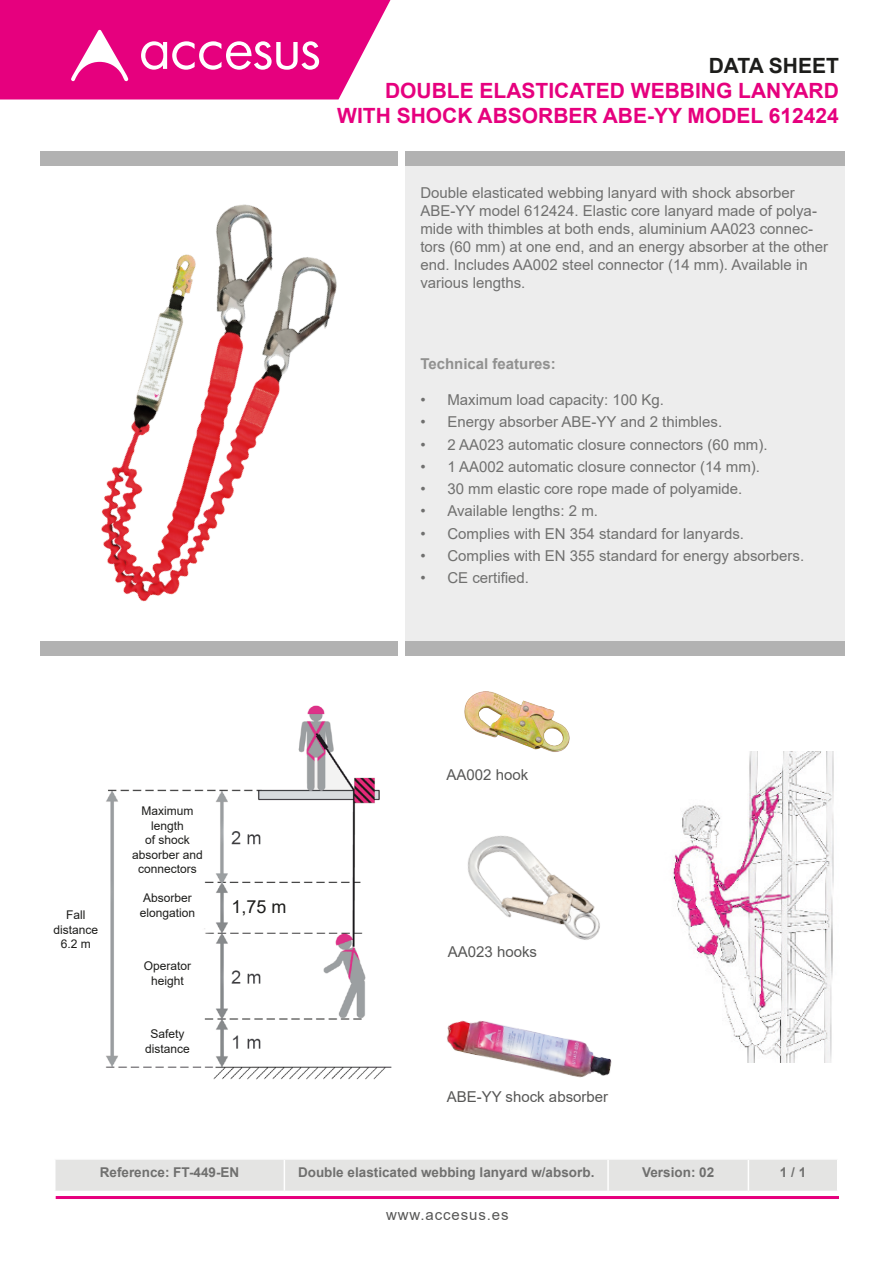
<style>
.page{position:relative;width:893px;height:1263px;background:#fff}
.page>*{position:absolute;margin:0;border:0;box-sizing:border-box;transform-origin:0 0}
.t1{font:700 21px "Arial";color:#e6007e}
.t2{font:700 21px "Arial";color:#1d1d1b}
.t3{font:18px "Arial";color:#1d1d1b}
.PÁRRAFO_NORMAL__ARIA{font:15px/18px "Arial";color:#70706f}
.t4{font:15px "Arial";color:#575756}
.PÁRRAFO_NORMAL__ARIA-2{font:700 15px "Arial";color:#919190}
.t5{font:15px "Arial";letter-spacing:.06em;color:#575756}
.Texto_pie_de_pagina{font:700 13.5px "Arial";color:#70706f}
.t6{font:12px/14.4px "Arial";color:#1d1d1b;text-align:center}
</style>
<div class="page">
<svg style="left:0;top:0;width:391px;height:99px;background:#e9238f"></svg>
<hr style="left:56px;top:1196px;width:783px;height:3px;background:#e6007e">
<div style="left:405px;top:166px;width:439px;height:476px;background:#ededed"></div>
<div style="left:56px;top:1160px;width:781px;height:31px;background:#e4e4e3"></div>
<hr style="left:284px;top:1160px;width:1px;height:31px;background:#fff">
<hr style="left:607px;top:1160px;width:2px;height:31px;background:#fff">
<hr style="left:748px;top:1160px;width:1px;height:31px;background:#fff">
<div style="left:405px;top:152px;width:439px;height:14px;background:#b2b2b2"></div>
<div style="left:405px;top:641px;width:439px;height:14px;background:#b2b2b2"></div>
<div style="left:40px;top:152px;width:358px;height:14px;background:#b2b2b2"></div>
<div style="left:40px;top:641px;width:358px;height:14px;background:#b2b2b2"></div>
<img style="left:446px;top:1020px;width:166px;height:58px">
<img style="left:106px;top:705px;width:286px;height:375px">
<div style="left:232px;top:900px;width:69px;height:18px;background:#fff"></div>
<div style="left:129px;top:807px;width:77px;height:68px;background:#fff"></div>
<div style="left:129px;top:893px;width:77px;height:34px;background:#fff"></div>
<div style="left:129px;top:961px;width:77px;height:34px;background:#fff"></div>
<div style="left:129px;top:1029px;width:77px;height:34px;background:#fff"></div>
<div style="left:45px;top:910px;width:62px;height:47px;background:#fff"></div>
<img style="left:672px;top:751px;width:162px;height:311px">
<img style="left:101px;top:204px;width:236px;height:398px">
<img style="left:467px;top:835px;width:133px;height:105px">
<img style="left:464px;top:691px;width:106px;height:61px">
<p class="t2" style="left:709px;top:50px;width:132px">DATA SHEET</p>
<p class="t1" style="left:385px;top:76px;width:455px">DOUBLE ELASTICATED WEBBING LANYARD</p>
<p class="t1" style="left:337px;top:101px;width:503px">WITH SHOCK ABSORBER ABE-YY MODEL 612424</p>
<p class="PÁRRAFO_NORMAL__ARIA" style="left:420px;top:184px;width:409px">Double elasticated webbing lanyard with shock absorber ABE-YY model 612424. Elastic core lanyard made of polya&shy;mide with thimbles at both ends, aluminium AA023 connec&shy;tors (60 mm) at one end, and an energy absorber at the other end. Includes AA002 steel connector (14 mm). Available in various lengths.</p>
<p class="PÁRRAFO_NORMAL__ARIA-2" style="left:420px;top:353px;width:137px">Technical features:</p>
<p class="PÁRRAFO_NORMAL__ARIA" style="left:420px;top:391px;width:245px">• Maximum load capacity: 100 Kg.</p>
<p class="PÁRRAFO_NORMAL__ARIA" style="left:420px;top:413px;width:303px">• Energy absorber ABE-YY and 2 thimbles.</p>
<p class="PÁRRAFO_NORMAL__ARIA" style="left:420px;top:435px;width:349px">• 2 AA023 automatic closure connectors (60 mm).</p>
<p class="PÁRRAFO_NORMAL__ARIA" style="left:420px;top:457px;width:341px">• 1 AA002 automatic closure connector (14 mm).</p>
<p class="PÁRRAFO_NORMAL__ARIA" style="left:420px;top:480px;width:324px">• 30 mm elastic core rope made of polyamide.</p>
<p class="PÁRRAFO_NORMAL__ARIA" style="left:420px;top:502px;width:179px">• Available lengths: 2 m.</p>
<p class="PÁRRAFO_NORMAL__ARIA" style="left:420px;top:524px;width:325px">• Complies with EN 354 standard for lanyards.</p>
<p class="PÁRRAFO_NORMAL__ARIA" style="left:420px;top:546px;width:385px">• Complies with EN 355 standard for energy absorbers.</p>
<p class="PÁRRAFO_NORMAL__ARIA" style="left:420px;top:569px;width:110px">• CE certified.</p>
<p class="t6" style="left:66px;top:908px;width:21px">Fall</p>
<p class="t6" style="left:53px;top:922px;width:46px">distance</p>
<p class="t6" style="left:61px;top:936px;width:32px">6.2 m</p>
<p class="t6" style="left:132px;top:804px;width:72px">Maximum length<br>of shock absorber and connectors</p>
<p class="t6" style="left:140px;top:891px;width:57px;text-align:left">Absorber elongation</p>
<p class="t6" style="left:144px;top:959px;width:49px">Operator height</p>
<p class="t6" style="left:145px;top:1027px;width:46px">Safety distance</p>
<p class="t3" style="left:232px;top:894px;width:57px">1,75 m</p>
<p class="t4" style="left:446px;top:764px;width:83px">AA002 hook</p>
<p class="t4" style="left:448px;top:942px;width:91px">AA023 hooks</p>
<p class="t4" style="left:447px;top:1086px;width:163px">ABE-YY shock absorber</p>
<p class="Texto_pie_de_pagina" style="left:100px;top:1163px;width:141px">Reference: FT-449-EN</p>
<p class="Texto_pie_de_pagina" style="left:298px;top:1163px;width:298px">Double elasticated webbing lanyard w/absorb.</p>
<p class="Texto_pie_de_pagina" style="left:642px;top:1163px;width:74px">Version: 02</p>
<p class="Texto_pie_de_pagina" style="left:780px;top:1163px;width:28px">1 / 1</p>
<p class="t5" style="left:386px;top:1204px;width:124px">www.accesus.es</p>
</div>
